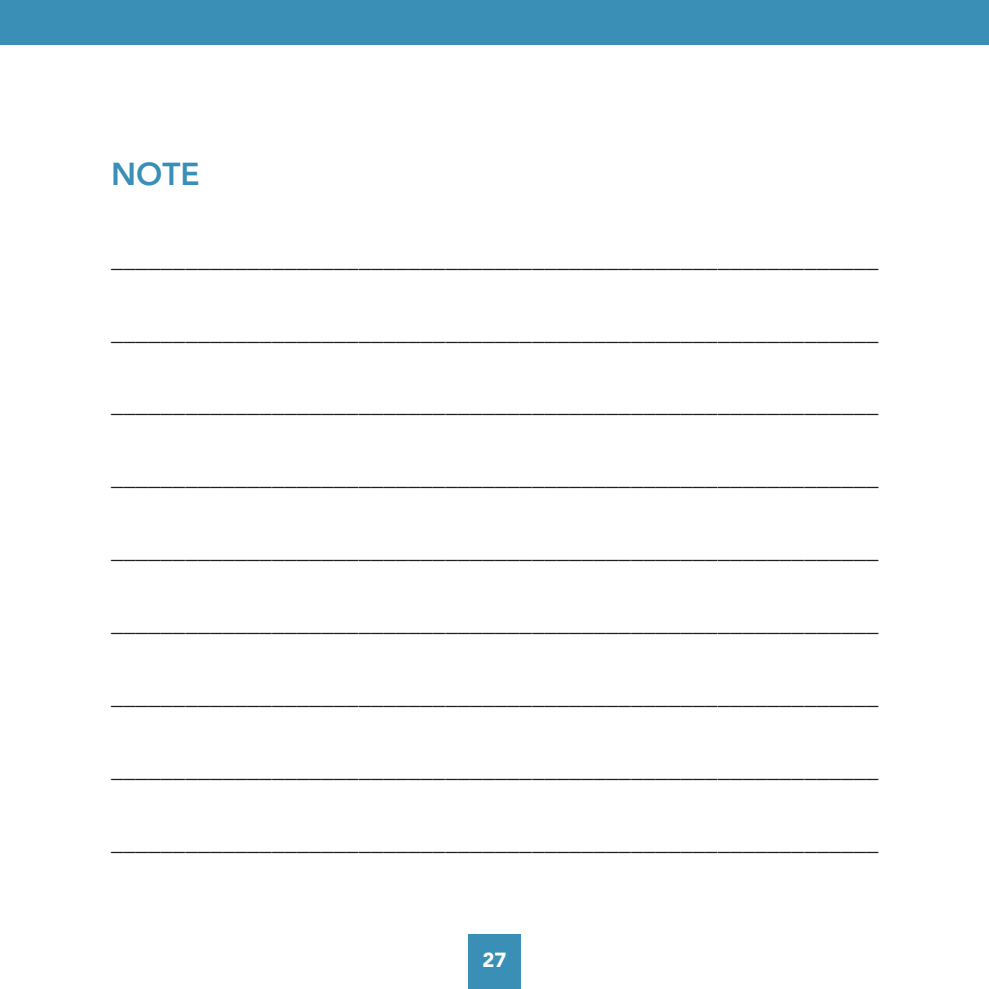
<style>
.page{position:relative;width:989px;height:989px;background:#fff}
.page>*{position:absolute;margin:0;border:0;box-sizing:border-box;transform-origin:0 0}
.t1{font:800 31.5px "Avenir";color:#398fb6}
.t2{font:900 24.75px "Avenir";color:#231f20}
.t3{font:900 20.25px "Avenir";color:#fff}
</style>
<div class="page">
<div style="left:0;top:0;width:989px;height:45px;background:#398fb6"></div>
<div style="left:468px;top:934px;width:53px;height:55px;background:#398fb6"></div>
<p class="t1" style="left:111px;top:149px;width:90px">NOTE</p>
<p class="t2" style="left:111px;top:237px;width:769px">______________________________________________________________</p>
<p class="t2" style="left:111px;top:310px;width:769px">______________________________________________________________</p>
<p class="t2" style="left:111px;top:382px;width:769px">______________________________________________________________</p>
<p class="t2" style="left:111px;top:455px;width:769px">______________________________________________________________</p>
<p class="t2" style="left:111px;top:528px;width:769px">______________________________________________________________</p>
<p class="t2" style="left:111px;top:601px;width:769px">______________________________________________________________</p>
<p class="t2" style="left:111px;top:674px;width:769px">______________________________________________________________</p>
<p class="t2" style="left:111px;top:747px;width:769px">______________________________________________________________</p>
<p class="t2" style="left:111px;top:820px;width:769px">______________________________________________________________</p>
<p class="t3" style="left:482px;top:942px;width:25px">27</p>
</div>
